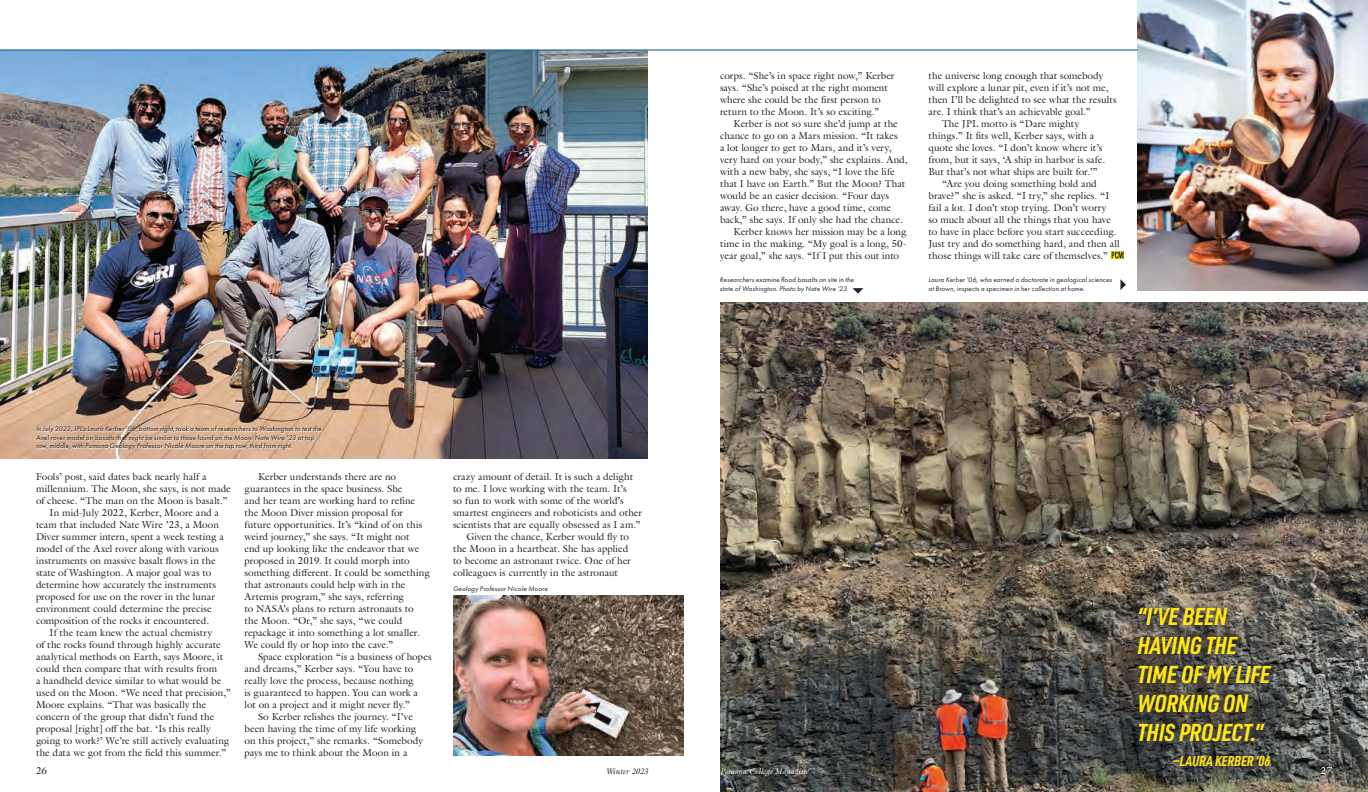
<style>
.page{position:relative;width:1368px;height:792px;background:#fff}
.page>*{position:absolute;margin:0;border:0;box-sizing:border-box;transform-origin:0 0}
.t1{font:italic 700 24px/28.8px "URWDIN Cond";letter-spacing:-.005em;color:#ffe619}
.t2{font:italic 700 14px "URWDIN Cond";color:#ffe619}
.Body_1_-_10_12{font:10px/12px "Galliard Pro";color:#231f20}
.t3{font:10px "Galliard Pro";color:#fff}
.t4{font:italic 8px "Galliard Pro";color:#fff}
.t5{font:italic 8px "Galliard Pro";color:#231f20}
.Caption_-_7_a{font:italic 7px/8.4px "Futura PT";letter-spacing:.02em;color:#231f20}
</style>
<div class="page">
<svg style="left:1111px;top:251px;width:13px;height:8px"></svg>
<img style="left:453px;top:596px;width:231px;height:159px">
<img style="left:0;top:51px;width:648px;height:408px">
<svg style="left:36px;top:426px;width:286px;height:24px;background:#ddbba1"></svg>
<img style="left:720px;top:302px;width:648px;height:490px">
<img style="left:1138px;top:0;width:230px;height:291px">
<div style="left:1132px;top:602px;width:145px;height:171px;background:#231f20;opacity:.75"></div>
<hr style="left:0;top:50px;width:684px;height:1px;background:#01549a">
<hr style="left:684px;top:50px;width:454px;height:1px;background:#01549a">
<svg style="left:1120px;top:279px;width:6px;height:11px"></svg>
<svg style="left:853px;top:288px;width:10px;height:6px"></svg>
<p class="Caption_-_7_a" style="left:36px;top:425px;width:287px">In July 2022, JPL's Laura Kerber '06, bottom right, took a team of researchers to Washington to test the<br>Axel rover model on basalts that might be similar to those found on the Moon. Nate Wire ’23 at top row, middle, with Pomona Geology Professor Nicole Moore on the top row, third from right.</p>
<p class="Body_1_-_10_12" style="left:720px;top:70px;width:176px">corps. “She’s in space right now,” Kerber says. “She’s poised at the right moment where she could be the first person to return to the Moon. It’s so exciting.”</p>
<p class="Body_1_-_10_12" style="left:720px;top:118px;width:189px;text-indent:14px">Kerber is not so sure she’d jump at the chance to go on a Mars mission. “It takes<br>a lot longer to get to Mars, and it’s very, very hard on your body,” she explains. And, with a new baby, she says, “I love the life that I have on Earth.” But the Moon? That would be an easier decision. “Four days away. Go there, have a good time, come back,” she says. If only she had the chance.</p>
<p class="Body_1_-_10_12" style="left:720px;top:226px;width:188px;text-align:justify;text-indent:14px">Kerber knows her mission may be a long time in the making. “My goal is a long, 50- year goal,” she says. “If I put this out into</p>
<p class="Caption_-_7_a" style="left:720px;top:276px;width:135px">Researchers examine flood basalts on site in the state of Washington. Photo by Nate Wire ’23</p>
<p class="Body_1_-_10_12" style="left:928px;top:70px;width:190px">the universe long enough that somebody will explore a lunar pit, even if it’s not me, then I’ll be delighted to see what the results are. I think that’s an achievable goal.”</p>
<p class="Body_1_-_10_12" style="left:928px;top:118px;width:178px;text-indent:14px">The JPL motto is “Dare mighty things.” It fits well, Kerber says, with a quote she loves. “I don’t know where it’s from, but it says, ‘A ship in harbor is safe.<br>But that’s not what ships are built for.’”</p>
<p class="Body_1_-_10_12" style="left:928px;top:178px;width:193px;text-indent:14px">“Are you doing something bold and brave?” she is asked. “I try,” she replies. “I fail a lot. I don’t stop trying. Don’t worry<br>so much about all the things that you have to have in place before you start succeeding.<br>Just try and do something hard, and then all those things will take care of themselves.”</p>
<p class="Caption_-_7_a" style="left:928px;top:276px;width:185px">Laura Kerber '06, who earned a doctorate in geological sciences at Brown, inspects a specimen in her collection at home.</p>
<p class="Body_1_-_10_12" style="left:36px;top:470px;width:196px">Fools’ post, said dates back nearly half a millennium. The Moon, she says, is not made of cheese. “The man on the Moon is basalt.”</p>
<p class="Body_1_-_10_12" style="left:36px;top:506px;width:189px;text-indent:14px">In mid-July 2022, Kerber, Moore and a team that included Nate Wire ’23, a Moon Diver summer intern, spent a week testing a model of the Axel rover along with various instruments on massive basalt flows in the state of Washington. A major goal was to determine how accurately the instruments proposed for use on the rover in the lunar environment could determine the precise composition of the rocks it encountered.</p>
<p class="Body_1_-_10_12" style="left:36px;top:626px;width:196px;text-indent:14px">If the team knew the actual chemistry<br>of the rocks found through highly accurate analytical methods on Earth, says Moore, it could then compare that with results from<br>a handheld device similar to what would be used on the Moon. “We need that precision,” Moore explains. “That was basically the concern of the group that didn’t fund the proposal [right] off the bat. ‘Is this really going to work?’ We’re still actively evaluating the data we got from the field this summer.”</p>
<p class="Body_1_-_10_12" style="left:244px;top:470px;width:187px;text-indent:14px">Kerber understands there are no guarantees in the space business. She<br>and her team are working hard to refine the Moon Diver mission proposal for future opportunities. It’s “kind of on this weird journey,” she says. “It might not<br>end up looking like the endeavor that we proposed in 2019. It could morph into something different. It could be something that astronauts could help with in the Artemis program,” she says, referring<br>to NASA’s plans to return astronauts to the Moon. “Or,” she says, “we could repackage it into something a lot smaller.<br>We could fly or hop into the cave.”</p>
<p class="Body_1_-_10_12" style="left:244px;top:650px;width:189px;text-indent:14px">Space exploration “is a business of hopes and dreams,” Kerber says. “You have to really love the process, because nothing<br>is guaranteed to happen. You can work a lot on a project and it might never fly.”</p>
<p class="Body_1_-_10_12" style="left:244px;top:710px;width:180px;text-indent:14px">So Kerber relishes the journey. “I’ve been having the time of my life working on this project,” she remarks. “Somebody pays me to think about the Moon in a</p>
<p class="Body_1_-_10_12" style="left:453px;top:470px;width:191px">crazy amount of detail. It is such a delight to me. I love working with the team. It’s<br>so fun to work with some of the world’s smartest engineers and roboticists and other scientists that are equally obsessed as I am.”</p>
<p class="Body_1_-_10_12" style="left:453px;top:530px;width:179px;text-indent:14px">Given the chance, Kerber would fly to the Moon in a heartbeat. She has applied to become an astronaut twice. One of her colleagues is currently in the astronaut</p>
<p class="Caption_-_7_a" style="left:453px;top:585px;width:96px">Geology Professor Nicole Moore</p>
<h1 class="t1" style="left:1138px;top:601px;width:134px">“I’VE BEEN<br>HAVING THE<br>TIME OF MY LIFE<br>WORKING ON<br>THIS PROJECT.”</h1>
<h2 class="t2" style="left:1173px;top:752px;width:98px">—LAURA KERBER ’06</h2>
<p class="Body_1_-_10_12" style="left:36px;top:764px;width:13px">26</p>
<p class="t5" style="left:606px;top:766px;width:44px">Winter 2023</p>
<p class="t4" style="left:720px;top:766px;width:90px">Pomona College Magazine</p>
<p class="t3" style="left:1321px;top:764px;width:13px">27</p>
</div>
